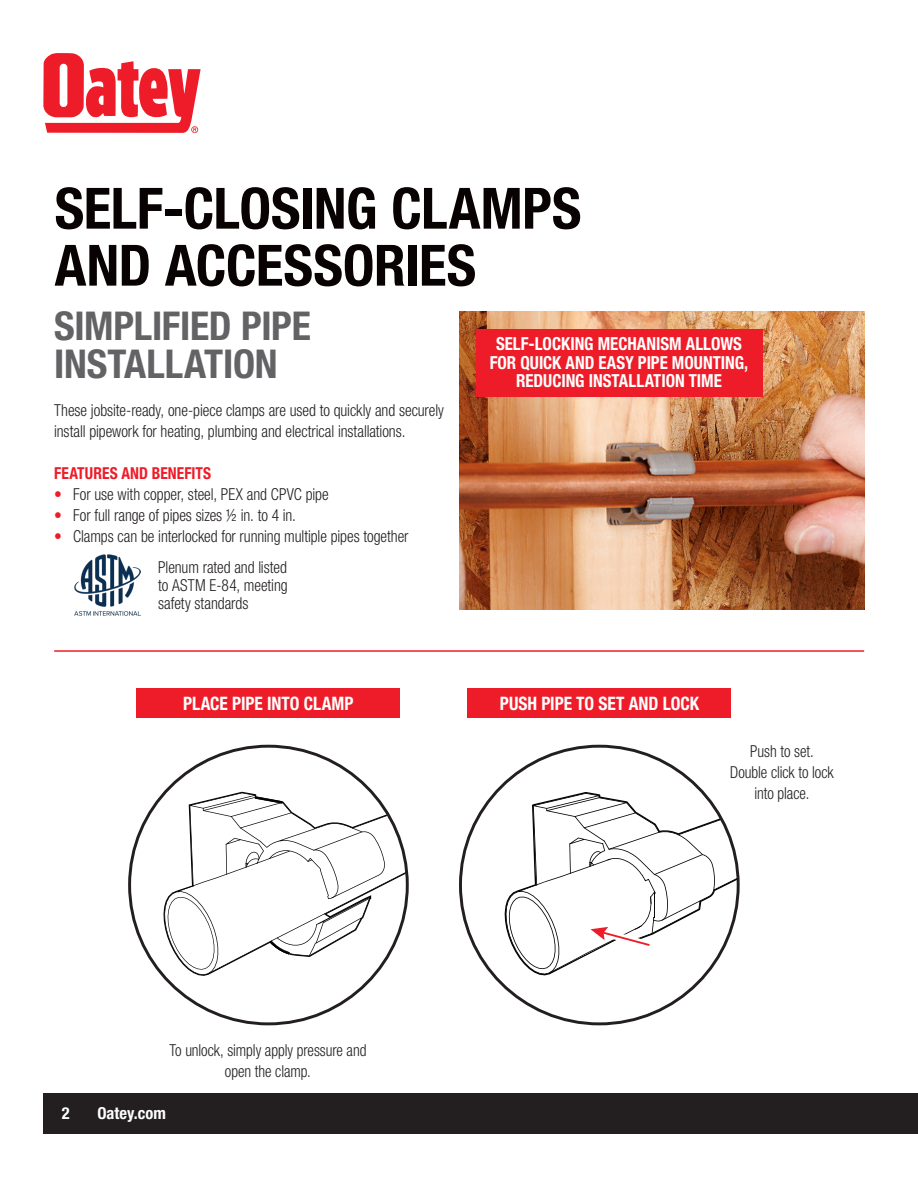
<style>
.page{position:relative;width:918px;height:1188px;background:#fff}
.page>*{position:absolute;margin:0;border:0;box-sizing:border-box;transform-origin:0 0}
.t1{font:700 condensed 57px/57px "Helvetica Neue LT Std";letter-spacing:-.01em;color:#080302}
.t2{font:700 condensed 39.75px "Helvetica Neue LT Std";letter-spacing:-.005em;color:#636366}
.Copy{font:700 condensed 18.6px "Helvetica Neue LT Std";color:#fff;scale:.94 1}
.Copy-2{font:700 condensed 18px/18.8px "Helvetica Neue LT Std";color:#fff;text-align:center;scale:.94 1}
.Copy-3{font:300 condensed 16.5px "Helvetica Neue LT Std";letter-spacing:-.005em;color:#231f20;scale:.94 1}
.Copy-4{font:300 condensed 16.5px "Helvetica Neue LT Std";letter-spacing:-.005em;color:#231f20;scale:.92 1}
.subheads{font:700 condensed 16.5px "Helvetica Neue LT Std";letter-spacing:.005em;color:#ee1c28;scale:.94 1}
.t3{font:700 condensed 16.5px "Helvetica Neue LT Std";color:#fff}
.s1{color:#ee1c28}
</style>
<div class="page">
<div style="left:43px;top:1094px;width:875px;height:40px;background:#231f20"></div>
<svg style="left:43px;top:53px;width:158px;height:80px"></svg>
<img style="left:459px;top:312px;width:405px;height:298px">
<hr style="left:54px;top:650px;width:810px;height:2px;background:#ee1c28">
<div style="left:476px;top:329px;width:286px;height:68px;background:#ee1c28"></div>
<img style="left:75px;top:555px;width:66px;height:60px">
<svg style="left:164px;top:793px;width:243px;height:182px"></svg>
<svg style="left:505px;top:792px;width:233px;height:183px"></svg>
<div style="left:468px;top:688px;width:263px;height:30px;background:#ee1c28"></div>
<div style="left:137px;top:688px;width:263px;height:30px;background:#ee1c28"></div>
<p class="t1" style="left:55px;top:179px;width:528px">SELF-CLOSING CLAMPS<br>AND ACCESSORIES</p>
<p class="t2" style="left:54px;top:302px;width:258px">SIMPLIFIED PIPE</p>
<p class="t2" style="left:54px;top:339px;width:225px">INSTALLATION</p>
<p class="Copy-2" style="left:490px;top:334px;width:277px">SELF-LOCKING MECHANISM ALLOWS<br>FOR QUICK AND EASY PIPE MOUNTING,<br>REDUCING INSTALLATION TIME</p>
<p class="Copy-3" style="left:54px;top:401px;width:416px">These jobsite-ready, one-piece clamps are used to quickly and securely</p>
<p class="Copy-3" style="left:54px;top:422px;width:375px">install pipework for heating, plumbing and electrical installations.</p>
<p class="subheads" style="left:54px;top:463px;width:169px">FEATURES AND BENEFITS</p>
<p class="Copy-3" style="left:54px;top:485px;width:294px"><span class="s1">•</span> For use with copper, steel, PEX and CPVC pipe</p>
<p class="Copy-3" style="left:54px;top:506px;width:259px"><span class="s1">•</span> For full range of pipes sizes ½ in. to 4 in.</p>
<p class="Copy-3" style="left:54px;top:527px;width:378px"><span class="s1">•</span> Clamps can be interlocked for running multiple pipes together</p>
<p class="Copy-3" style="left:158px;top:558px;width:138px">Plenum rated and listed</p>
<p class="Copy-3" style="left:158px;top:576px;width:139px">to ASTM E-84, meeting</p>
<p class="Copy-3" style="left:158px;top:594px;width:97px">safety standards</p>
<p class="Copy" style="left:183px;top:692px;width:183px">PLACE PIPE INTO CLAMP</p>
<p class="Copy" style="left:500px;top:692px;width:213px">PUSH PIPE TO SET AND LOCK</p>
<p class="Copy-4" style="left:750px;top:741px;width:70px">Push to set.</p>
<p class="Copy-4" style="left:730px;top:762px;width:114px">Double click to lock</p>
<p class="Copy-4" style="left:755px;top:783px;width:61px">into place.</p>
<p class="Copy-4" style="left:169px;top:1040px;width:216px">To unlock, simply apply pressure and</p>
<p class="Copy-4" style="left:225px;top:1061px;width:95px">open the clamp.</p>
<p class="t3" style="left:62px;top:1103px;width:9px">2</p>
<p class="t3" style="left:97px;top:1103px;width:70px">Oatey.com</p>
</div>
